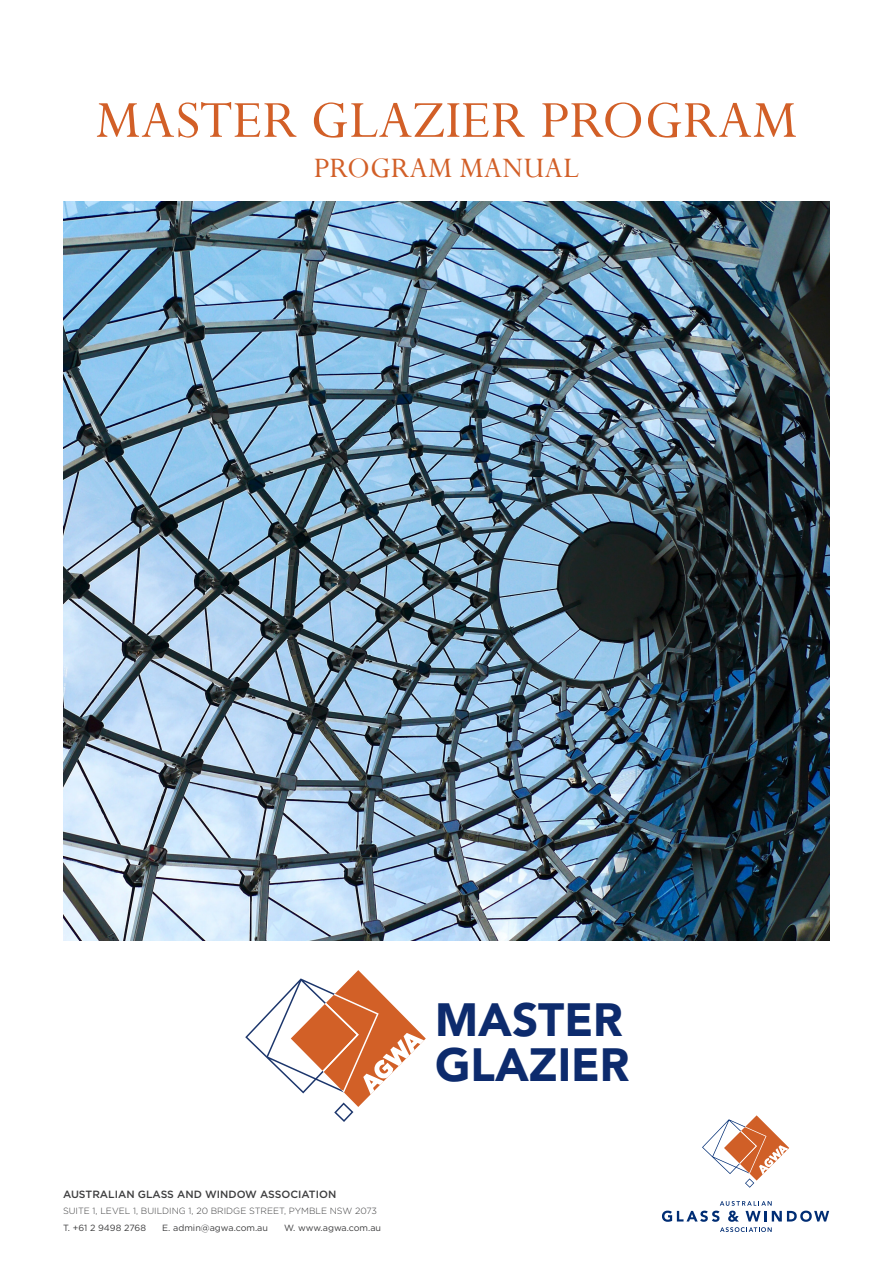
<style>
.page{position:relative;width:893px;height:1263px;background:#fff}
.page>*{position:absolute;margin:0;border:0;box-sizing:border-box;transform-origin:0 0}
.t1{font:58.5px "Perpetua";color:#d25f27}
.t2{font:900 46.2px/45.3px "Avenir";color:#0d2b6d}
.t3{font:31.5px "Perpetua";color:#d25f27}
.t4{font:500 10.5px "Gotham";color:#3e3e3f}
.t5{font:300 9px "Gotham";color:#3e3e3f}
.t6{font:9px "Gotham";color:#3e3e3f}
</style>
<div class="page">
<svg style="left:245px;top:970px;width:181px;height:152px"></svg>
<img style="left:63px;top:202px;width:766px;height:739px">
<svg style="left:662px;top:1201px;width:167px;height:31px"></svg>
<svg style="left:702px;top:1115px;width:87px;height:73px"></svg>
<p class="t1" style="left:95px;top:83px;width:703px">MASTER GLAZIER PROGRAM</p>
<p class="t3" style="left:314px;top:148px;width:267px">PROGRAM MANUAL</p>
<p class="t4" style="left:63px;top:1187px;width:275px">AUSTRALIAN GLASS AND WINDOW ASSOCIATION</p>
<p class="t5" style="left:63px;top:1205px;width:316px">SUITE 1, LEVEL 1, BUILDING 1, 20 BRIDGE STREET, PYMBLE NSW 2073</p>
<p class="t6" style="left:63px;top:1222px;width:85px">T. +61 2 9498 2768</p>
<p class="t6" style="left:162px;top:1222px;width:107px">E. admin@agwa.com.au</p>
<p class="t6" style="left:284px;top:1222px;width:98px">W. www.agwa.com.au</p>
<p class="t2" style="left:435px;top:997px;width:196px">MASTER<br>GLAZIER</p>
</div>
